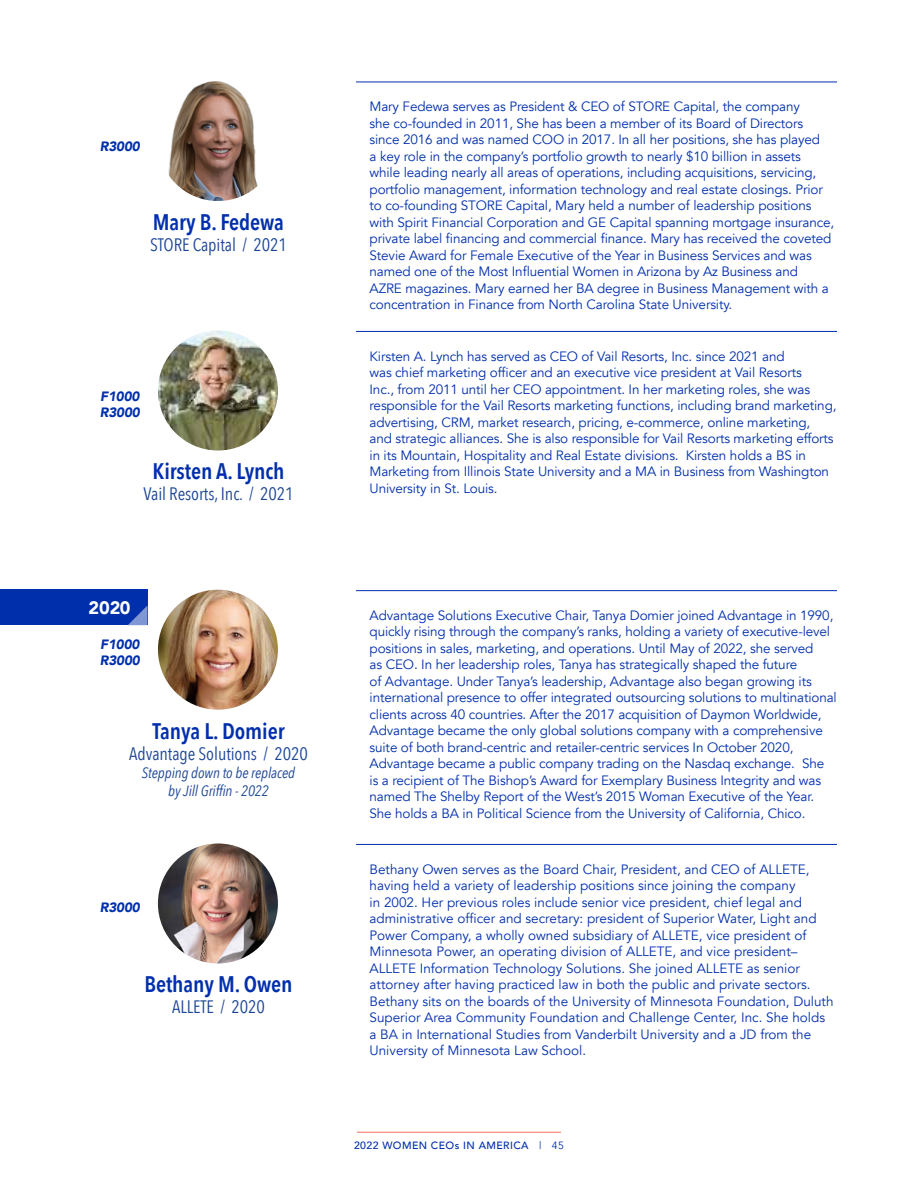
<style>
.page{position:relative;width:918px;height:1188px;background:#fff}
.page>*{position:absolute;margin:0;border:0;box-sizing:border-box;transform-origin:0 0}
.t1{font:600 22.5px "Avenir Next Condensed";letter-spacing:-.005em;color:#002fac}
.t2{font:18px "Avenir Next Condensed";letter-spacing:-.005em;color:#1d4696}
.Label{font:900 18px "Avenir";color:#fff}
.t3{font:italic 15px/18px "Avenir Next Condensed";letter-spacing:-.005em;color:#1d4696;text-align:center}
.Bio{font:13.5px/16.5px "Avenir";letter-spacing:-.01em;color:#002fac}
.Bio-2{font:italic 900 13.5px/16.5px "Avenir";letter-spacing:-.01em;color:#002fac}
.t4{font:500 10.5px "Avenir";letter-spacing:.04em;color:#002fac}
.s1{font-weight:400}
</style>
<div class="page">
<hr style="left:357px;top:1132px;width:204px;height:1px;background:#ff6f61">
<hr style="left:356px;top:82px;width:481px;height:1px;background:#002fac">
<img style="left:158px;top:81px;width:120px;height:120px;border-radius:60px">
<hr style="left:356px;top:331px;width:481px;height:1px;background:#002fac">
<img style="left:158px;top:330px;width:120px;height:120px;border-radius:60px">
<hr style="left:356px;top:844px;width:481px;height:1px;background:#002fac">
<img style="left:158px;top:843px;width:120px;height:120px;border-radius:60px">
<div style="left:0;top:590px;width:147px;height:35px;background:#002fac"></div>
<svg style="left:128px;top:606px;width:19px;height:19px"></svg>
<hr style="left:356px;top:590px;width:481px;height:1px;background:#002fac">
<img style="left:158px;top:590px;width:120px;height:120px;border-radius:60px">
<p class="Bio-2" style="left:100px;top:138px;width:42px">R3000</p>
<p class="t1" style="left:153px;top:203px;width:133px">Mary B. Fedewa</p>
<p class="t2" style="left:150px;top:229px;width:138px">STORE Capital / 2021</p>
<p class="Bio-2" style="left:100px;top:388px;width:42px">F1000<br>R3000</p>
<p class="t1" style="left:153px;top:452px;width:134px">Kirsten A. Lynch</p>
<p class="t2" style="left:143px;top:479px;width:152px">Vail Resorts, Inc. / 2021</p>
<p class="Label" style="left:89px;top:592px;width:44px">2020</p>
<p class="Bio-2" style="left:100px;top:635px;width:42px">F1000<br>R3000</p>
<p class="t1" style="left:152px;top:711px;width:134px">Tanya L. Domier</p>
<p class="t2" style="left:129px;top:738px;width:180px">Advantage Solutions / 2020</p>
<p class="t3" style="left:142px;top:763px;width:155px">Stepping down to be replaced by Jill Griffin - 2022</p>
<p class="Bio-2" style="left:100px;top:899px;width:42px">R3000</p>
<p class="t1" style="left:144px;top:965px;width:150px">Bethany M. Owen</p>
<p class="t2" style="left:172px;top:992px;width:94px">ALLETE / 2020</p>
<p class="Bio" style="left:370px;top:99px;width:466px">Mary Fedewa serves as President &amp; CEO of STORE Capital, the company<br>she co-founded in 2011, She has been a member of its Board of Directors since 2016 and was named COO in 2017. In all her positions, she has played<br>a key role in the company’s portfolio growth to nearly $10 billion in assets while leading nearly all areas of operations, including acquisitions, servicing, portfolio management, information technology and real estate closings. Prior to co-founding STORE Capital, Mary held a number of leadership positions with Spirit Financial Corporation and GE Capital spanning mortgage insurance, private label financing and commercial finance. Mary has received the coveted Stevie Award for Female Executive of the Year in Business Services and was named one of the Most Influential Women in Arizona by Az Business and<br>AZRE magazines. Mary earned her BA degree in Business Management with a concentration in Finance from North Carolina State University.</p>
<p class="Bio" style="left:370px;top:348px;width:469px">Kirsten A. Lynch has served as CEO of Vail Resorts, Inc. since 2021 and<br>was chief marketing officer and an executive vice president at Vail Resorts<br>Inc., from 2011 until her CEO appointment. In her marketing roles, she was responsible for the Vail Resorts marketing functions, including brand marketing, advertising, CRM, market research, pricing, e-commerce, online marketing,<br>and strategic alliances. She is also responsible for Vail Resorts marketing efforts in its Mountain, Hospitality and Real Estate divisions. Kirsten holds a BS in Marketing from Illinois State University and a MA in Business from Washington University in St. Louis.</p>
<p class="Bio" style="left:370px;top:607px;width:469px">Advantage Solutions Executive Chair, Tanya Domier joined Advantage in 1990, quickly rising through the company’s ranks, holding a variety of executive-level positions in sales, marketing, and operations. Until May of 2022, she served<br>as CEO. In her leadership roles, Tanya has strategically shaped the future<br>of Advantage. Under Tanya’s leadership, Advantage also began growing its international presence to offer integrated outsourcing solutions to multinational clients across 40 countries. After the 2017 acquisition of Daymon Worldwide, Advantage became the only global solutions company with a comprehensive suite of both brand-centric and retailer-centric services In October 2020, Advantage became a public company trading on the Nasdaq exchange. She<br>is a recipient of The Bishop’s Award for Exemplary Business Integrity and was named The Shelby Report of the West’s 2015 Woman Executive of the Year.<br>She holds a BA in Political Science from the University of California, Chico.</p>
<p class="Bio" style="left:370px;top:861px;width:466px">Bethany Owen serves as the Board Chair, President, and CEO of ALLETE, having held a variety of leadership positions since joining the company<br>in 2002. Her previous roles include senior vice president, chief legal and administrative officer and secretary: president of Superior Water, Light and Power Company, a wholly owned subsidiary of ALLETE, vice president of Minnesota Power, an operating division of ALLETE, and vice president– ALLETE Information Technology Solutions. She joined ALLETE as senior attorney after having practiced law in both the public and private sectors.<br>Bethany sits on the boards of the University of Minnesota Foundation, Duluth Superior Area Community Foundation and Challenge Center, Inc. She holds a BA in International Studies from Vanderbilt University and a JD from the University of Minnesota Law School.</p>
<p class="t4" style="left:354px;top:1136px;width:211px">2022 WOMEN CEOs IN AMERICA <span class="s1">| 45</span></p>
</div>
